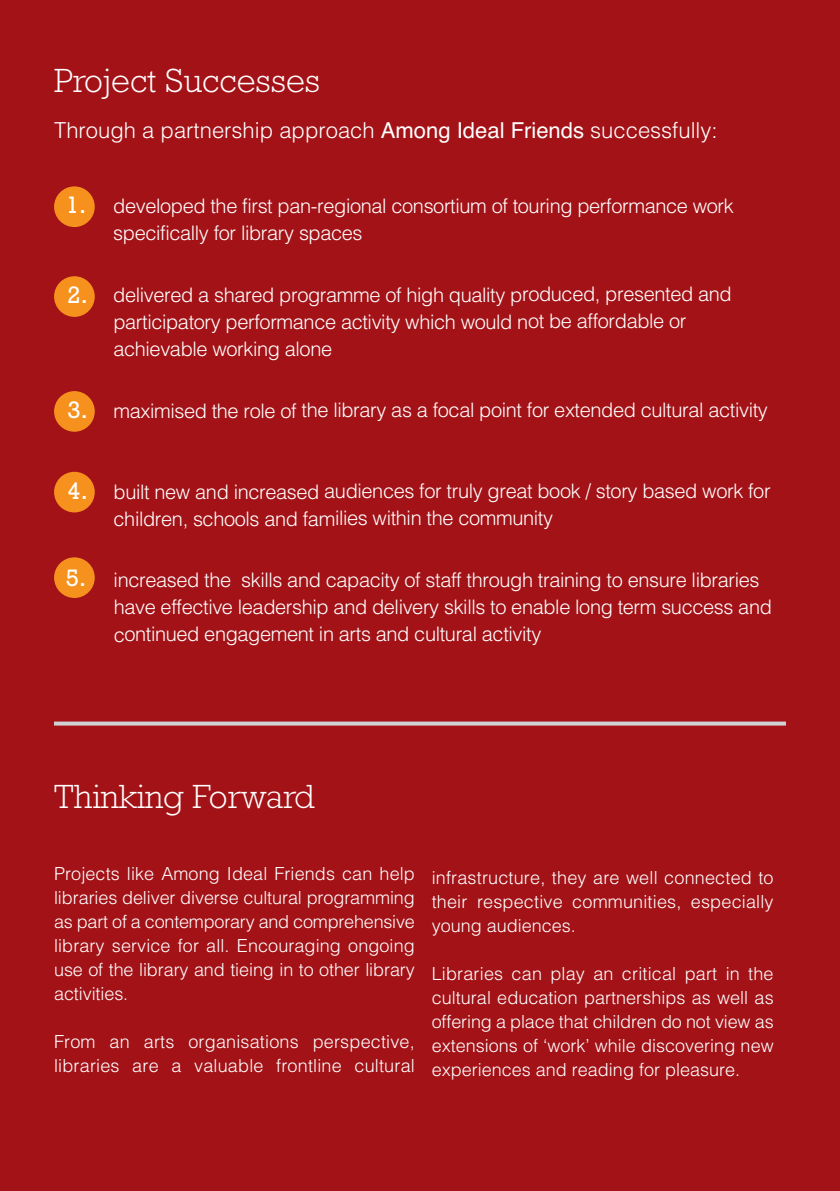
<style>
.page{position:relative;width:840px;height:1191px;background:#fff}
.page>*{position:absolute;margin:0;border:0;box-sizing:border-box;transform-origin:0 0}
.t1{font:300 34px "Rockwell";color:#fff}
.t2{font:24.2px "Rockwell";color:#fff}
.t3{font:300 22px "Helvetica";color:#fff}
.t4{font:300 20px/27.2px "Helvetica";letter-spacing:-.02em;color:#fff}
.t5{font:300 18px/24px "Helvetica";color:#fff;text-align:justify}
.s1{font-weight:400}
</style>
<div class="page">
<div style="left:0;top:0;width:839px;height:1191px;background:#a31217"></div>
<div style="left:54px;top:186px;width:41px;height:41px;background:#f6911e;border-radius:20px"></div>
<div style="left:54px;top:276px;width:41px;height:41px;background:#f6911e;border-radius:20px"></div>
<div style="left:54px;top:391px;width:41px;height:41px;background:#f6911e;border-radius:20px"></div>
<div style="left:54px;top:472px;width:41px;height:40px;background:#f6911e;border-radius:20px"></div>
<div style="left:54px;top:557px;width:41px;height:41px;background:#f6911e;border-radius:20px"></div>
<svg style="left:54px;top:721px;width:731px;height:4px;background:#cab5b8"></svg>
<h1 class="t1" style="left:54px;top:60px;width:267px">Project Successes</h1>
<p class="t3" style="left:54px;top:111px;width:664px">Through a partnership approach <span class="s1">Among Ideal Friends</span> successfully:</p>
<p class="t2" style="left:66px;top:190px;width:22px">1.</p>
<p class="t4" style="left:113px;top:191px;width:621px">developed the first pan-regional consortium of touring performance work specifically for library spaces</p>
<p class="t2" style="left:67px;top:280px;width:22px">2.</p>
<p class="t4" style="left:113px;top:279px;width:619px">delivered a shared programme of high quality produced, presented and participatory performance activity which would not be affordable or achievable working alone</p>
<p class="t2" style="left:67px;top:396px;width:22px">3.</p>
<p class="t4" style="left:113px;top:395px;width:655px">maximised the role of the library as a focal point for extended cultural activity</p>
<p class="t2" style="left:67px;top:476px;width:22px">4.</p>
<p class="t4" style="left:113px;top:476px;width:658px">built new and increased audiences for truly great book / story based work for children, schools and families within the community</p>
<p class="t2" style="left:66px;top:564px;width:22px">5.</p>
<p class="t4" style="left:114px;top:565px;width:659px">increased the skills and capacity of staff through training to ensure libraries have effective leadership and delivery skills to enable long term success and continued engagement in arts and cultural activity</p>
<h1 class="t1" style="left:54px;top:776px;width:262px">Thinking Forward</h1>
<p class="t5" style="left:54px;top:860px;width:362px">Projects like Among Ideal Friends can help libraries deliver diverse cultural programming as part of a contemporary and comprehensive library service for all. Encouraging ongoing use of the library and tieing in to other library activities.</p>
<p class="t5" style="left:54px;top:1028px;width:362px">From an arts organisations perspective, libraries are a valuable frontline cultural</p>
<p class="t5" style="left:431px;top:864px;width:343px">infrastructure, they are well connected to their respective communities, especially young audiences.</p>
<p class="t5" style="left:431px;top:960px;width:343px">Libraries can play an critical part in the cultural education partnerships as well as offering a place that children do not view as extensions of ‘work’ while discovering new experiences and reading for pleasure.</p>
</div>
